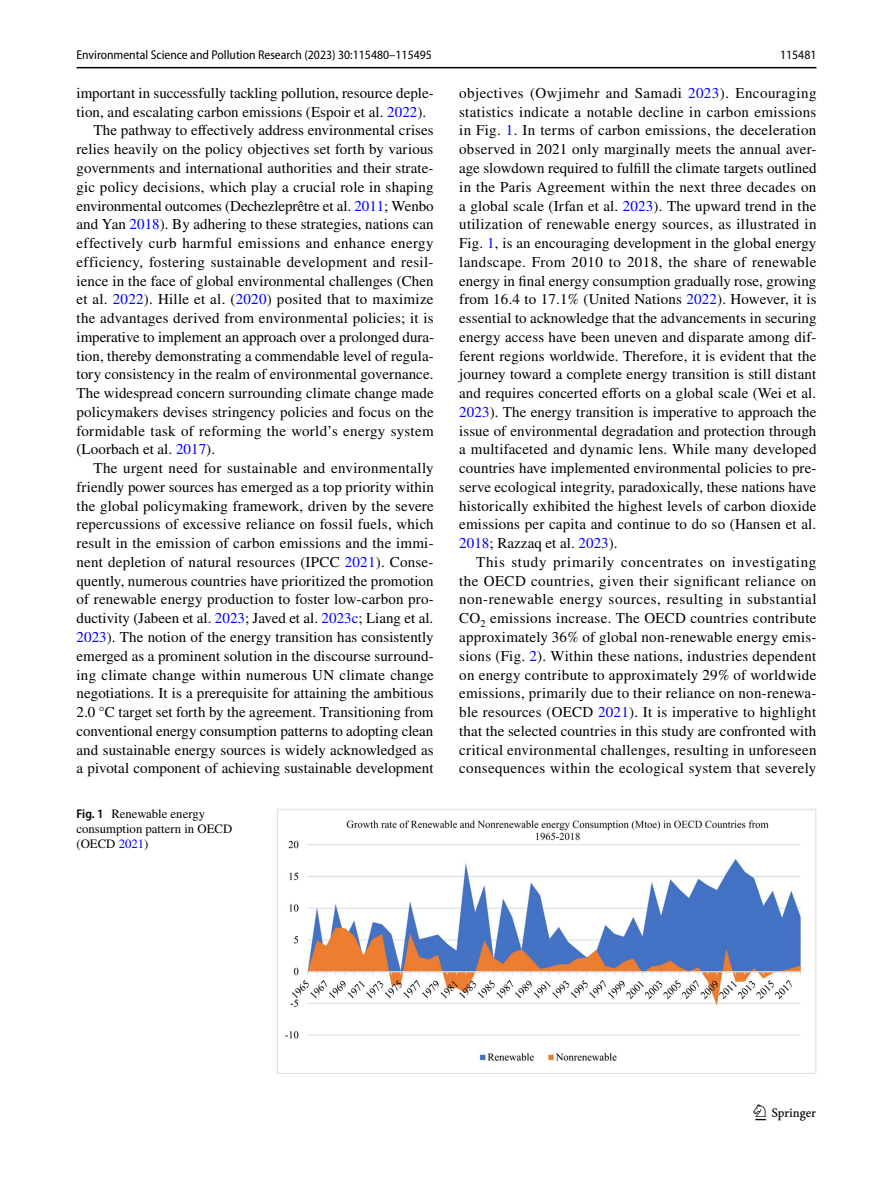
<style>
.page{position:relative;width:893px;height:1187px;background:#fff}
.page>*{position:absolute;margin:0;border:0;box-sizing:border-box;transform-origin:0 0}
.t1{font:22.5px "Springnew Regular 2";color:#000}
.t2{font:15px/18.8px "STIX";letter-spacing:.005em;color:#000;text-align:justify}
.t3{font:15px "STIX";letter-spacing:.025em;color:#000}
.t4{font:semi-condensed 12.75px "Myriad Pro";color:#000}
.t5{font:12.75px/15px "STIX";color:#000}
.s1{color:#00f}
.s2{font-family:"Myriad Pro";font-weight:600;font-stretch:semi-condensed}
</style>
<div class="page">
<hr style="left:77px;top:67px;width:739px;height:1px;background:#000">
<img style="left:277px;top:809px;width:539px;height:264px">
<p class="t4" style="left:77px;top:48px;width:357px">Environmental Science and Pollution Research (2023) 30:115480–115495</p>
<p class="t4" style="left:780px;top:48px;width:38px">115481</p>
<p class="t2" style="left:77px;top:84px;width:359px">important in successfully tackling pollution, resource deple-</p>
<p class="t2" style="left:77px;top:103px;width:351px">tion, and escalating carbon emissions (Espoir et al. <span class="s1">2022</span>).</p>
<p class="t2" style="left:94px;top:122px;width:342px">The pathway to effectively address environmental crises</p>
<p class="t2" style="left:77px;top:141px;width:358px">relies heavily on the policy objectives set forth by various</p>
<p class="t2" style="left:77px;top:159px;width:358px">governments and international authorities and their strate-</p>
<p class="t2" style="left:77px;top:178px;width:358px">gic policy decisions, which play a crucial role in shaping</p>
<p class="t2" style="left:77px;top:197px;width:359px">environmental outcomes (Dechezleprêtre et al. <span class="s1">2011</span>; Wenbo</p>
<p class="t2" style="left:77px;top:216px;width:359px">and Yan <span class="s1">2018</span>). By adhering to these strategies, nations can</p>
<p class="t3" style="left:77px;top:233px;width:358px">effectively curb harmful emissions and enhance energy</p>
<p class="t3" style="left:77px;top:251px;width:359px">efficiency, fostering sustainable development and resil-</p>
<p class="t2" style="left:77px;top:272px;width:359px">ience in the face of global environmental challenges (Chen</p>
<p class="t2" style="left:77px;top:291px;width:359px">et al. <span class="s1">2022</span>). Hille et al. (<span class="s1">2020</span>) posited that to maximize</p>
<p class="t2" style="left:77px;top:309px;width:359px">the advantages derived from environmental policies; it is</p>
<p class="t2" style="left:77px;top:328px;width:359px">imperative to implement an approach over a prolonged dura-</p>
<p class="t2" style="left:77px;top:347px;width:359px">tion, thereby demonstrating a commendable level of regula-</p>
<p class="t2" style="left:77px;top:366px;width:358px">tory consistency in the realm of environmental governance.</p>
<p class="t2" style="left:77px;top:384px;width:359px">The widespread concern surrounding climate change made</p>
<p class="t2" style="left:77px;top:403px;width:359px">policymakers devises stringency policies and focus on the</p>
<p class="t2" style="left:77px;top:422px;width:359px">formidable task of reforming the world’s energy system</p>
<p class="t2" style="left:77px;top:441px;width:140px">(Loorbach et al. <span class="s1">2017</span>).</p>
<p class="t3" style="left:94px;top:458px;width:342px">The urgent need for sustainable and environmentally</p>
<p class="t2" style="left:77px;top:478px;width:359px">friendly power sources has emerged as a top priority within</p>
<p class="t2" style="left:77px;top:497px;width:359px">the global policymaking framework, driven by the severe</p>
<p class="t2" style="left:77px;top:516px;width:359px">repercussions of excessive reliance on fossil fuels, which</p>
<p class="t2" style="left:77px;top:534px;width:359px">result in the emission of carbon emissions and the immi-</p>
<p class="t2" style="left:77px;top:553px;width:359px">nent depletion of natural resources (IPCC <span class="s1">2021</span>). Conse-</p>
<p class="t2" style="left:77px;top:572px;width:359px">quently, numerous countries have prioritized the promotion</p>
<p class="t2" style="left:77px;top:591px;width:359px">of renewable energy production to foster low-carbon pro-</p>
<p class="t2" style="left:77px;top:609px;width:358px">ductivity (Jabeen et al. <span class="s1">2023</span>; Javed et al. <span class="s1">2023c</span>; Liang et al.</p>
<p class="t2" style="left:77px;top:628px;width:359px"><span class="s1">2023</span>). The notion of the energy transition has consistently</p>
<p class="t2" style="left:77px;top:647px;width:359px">emerged as a prominent solution in the discourse surround-</p>
<p class="t2" style="left:77px;top:666px;width:359px">ing climate change within numerous UN climate change</p>
<p class="t2" style="left:77px;top:684px;width:359px">negotiations. It is a prerequisite for attaining the ambitious</p>
<p class="t2" style="left:77px;top:703px;width:359px">2.0 °C target set forth by the agreement. Transitioning from</p>
<p class="t2" style="left:77px;top:722px;width:358px">conventional energy consumption patterns to adopting clean</p>
<p class="t2" style="left:77px;top:741px;width:359px">and sustainable energy sources is widely acknowledged as</p>
<p class="t2" style="left:77px;top:759px;width:359px">a pivotal component of achieving sustainable development</p>
<p class="t5" style="left:77px;top:807px;width:157px"><span class="s2">Fig. 1</span> Renewable energy consumption pattern in OECD (OECD <span class="s1">2021</span>)</p>
<p class="t2" style="left:459px;top:84px;width:359px">objectives (Owjimehr and Samadi <span class="s1">2023</span>). Encouraging statistics indicate a notable decline in carbon emissions in Fig. <span class="s1">1</span>. In terms of carbon emissions, the deceleration observed in 2021 only marginally meets the annual aver&shy;age slowdown required to fulfill the climate targets outlined in the Paris Agreement within the next three decades on a global scale (Irfan et al. <span class="s1">2023</span>). The upward trend in the utilization of renewable energy sources, as illustrated in Fig. <span class="s1">1</span>, is an encouraging development in the global energy landscape. From 2010 to 2018, the share of renewable energy in final energy consumption gradually rose, growing from 16.4 to 17.1% (United Nations <span class="s1">2022</span>). However, it is essential to acknowledge that the advancements in securing energy access have been uneven and disparate among dif&shy;ferent regions worldwide. Therefore, it is evident that the journey toward a complete energy transition is still distant and requires concerted efforts on a global scale (Wei et al.<br><span class="s1">2023</span>). The energy transition is imperative to approach the issue of environmental degradation and protection through a multifaceted and dynamic lens. While many developed countries have implemented environmental policies to pre&shy;serve ecological integrity, paradoxically, these nations have historically exhibited the highest levels of carbon dioxide emissions per capita and continue to do so (Hansen et al.<br><span class="s1">2018</span>; Razzaq et al. <span class="s1">2023</span>).</p>
<p class="t2" style="left:459px;top:553px;width:359px;text-indent:17px">This study primarily concentrates on investigating the OECD countries, given their significant reliance on non-renewable energy sources, resulting in substantial CO<sub>2</sub> emissions increase. The OECD countries contribute approximately 36% of global non-renewable energy emis&shy;sions (Fig. <span class="s1">2</span>). Within these nations, industries dependent on energy contribute to approximately 29% of worldwide emissions, primarily due to their reliance on non-renewa&shy;ble resources (OECD <span class="s1">2021</span>). It is imperative to highlight that the selected countries in this study are confronted with critical environmental challenges, resulting in unforeseen consequences within the ecological system that severely</p>
<h1 class="t1" style="left:755px;top:1104px;width:62px">1 3</h1>
</div>
